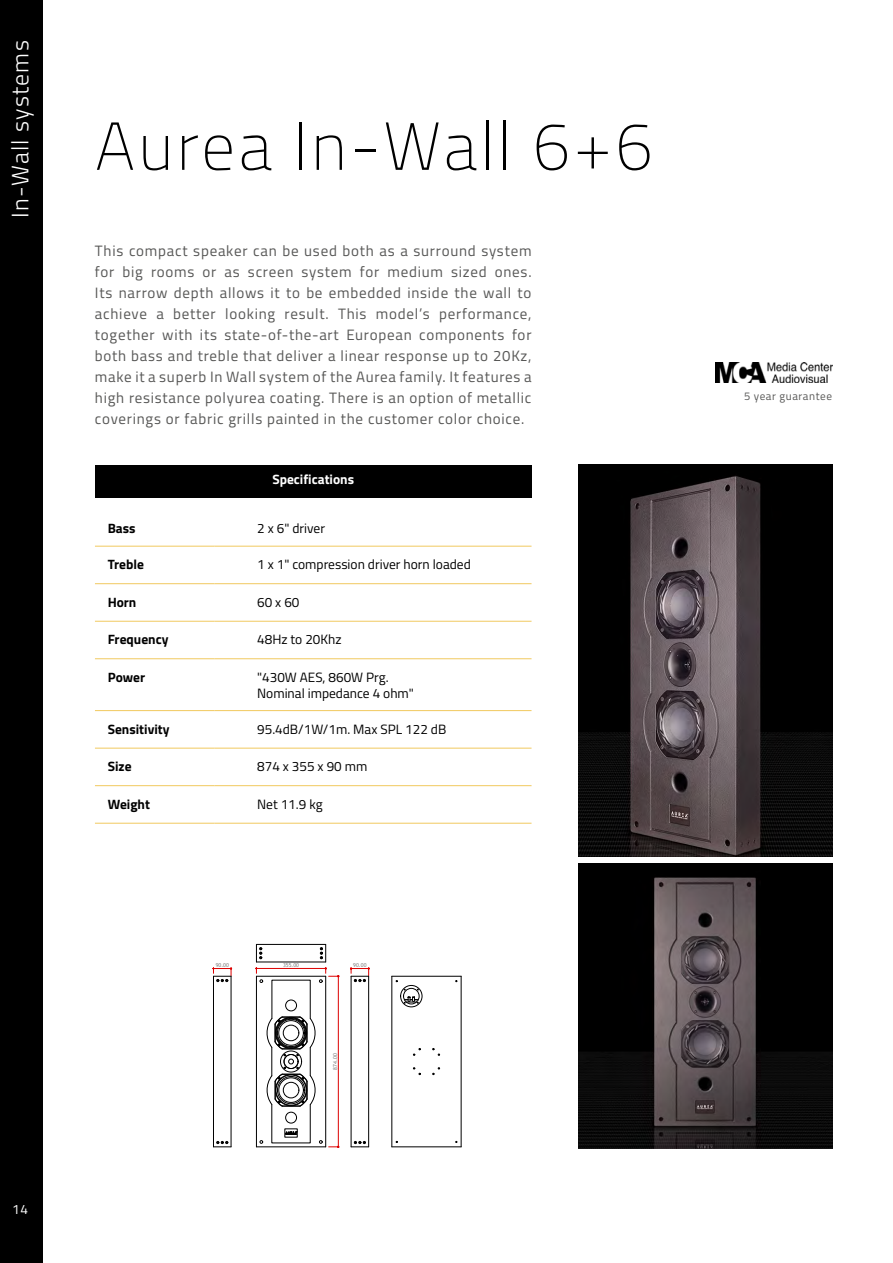
<style>
.page{position:relative;width:893px;height:1263px;background:#fff}
.page>*{position:absolute;margin:0;border:0;box-sizing:border-box;transform-origin:0 0}
.t1{font:100 67.65px "Titillium";letter-spacing:.05em;color:#000}
.t2{font:300 23.85px "Titillium";letter-spacing:.05em;color:#fff}
.t3{font:15px/21px "Titillium";letter-spacing:.05em;color:#575756;text-align:justify}
.t4{font:13.5px/16.2px "Titillium";color:#000}
.t5{font:700 13.5px "Titillium";color:#000}
.t6{font:700 13.5px "Titillium";color:#fff}
.t7{font:13.5px "Titillium";color:#fff}
.t8{font:11.25px "Titillium";letter-spacing:.05em;color:#575756}
.t9{font:5.4px "Trebuchet MS";color:#808080}
</style>
<div class="page">
<div style="left:0;top:0;width:43px;height:1263px;background:#000"></div>
<img style="left:578px;top:465px;width:254px;height:392px">
<img style="left:578px;top:863px;width:254px;height:285px">
<svg style="left:212px;top:943px;width:250px;height:205px"></svg>
<hr style="left:257px;top:968px;width:68px;height:1px;background:#d00">
<hr style="left:256px;top:962px;width:70px;height:1px;background:#000">
<hr style="left:256px;top:944px;width:70px;height:1px;background:#000">
<svg style="left:256px;top:944px;width:6px;height:18px"></svg>
<svg style="left:320px;top:944px;width:6px;height:18px"></svg>
<hr style="left:351px;top:976px;width:1px;height:171px;background:#000">
<hr style="left:368px;top:976px;width:1px;height:171px;background:#000">
<svg style="left:351px;top:968px;width:19px;height:14px"></svg>
<svg style="left:351px;top:1141px;width:18px;height:6px"></svg>
<hr style="left:325px;top:976px;width:1px;height:171px;background:#000">
<hr style="left:256px;top:1146px;width:70px;height:1px;background:#000">
<hr style="left:256px;top:976px;width:70px;height:1px;background:#000">
<hr style="left:256px;top:976px;width:1px;height:171px;background:#000">
<div style="left:285px;top:1000px;width:12px;height:11px;border:1px solid #000;border-radius:50%"></div>
<div style="left:285px;top:1112px;width:12px;height:11px;border:1px solid #000;border-radius:50%"></div>
<svg style="left:287px;top:1130px;width:8px;height:5px"></svg>
<div style="left:285px;top:1128px;width:12px;height:9px;border:1px solid #000"></div>
<svg style="left:265px;top:1017px;width:52px;height:90px"></svg>
<svg style="left:260px;top:979px;width:3px;height:4px"></svg>
<hr style="left:392px;top:976px;width:1px;height:171px;background:#000">
<hr style="left:392px;top:1146px;width:69px;height:1px;background:#000">
<hr style="left:392px;top:976px;width:69px;height:1px;background:#000">
<hr style="left:461px;top:976px;width:1px;height:171px;background:#000">
<svg style="left:432px;top:1067px;width:8px;height:8px"></svg>
<svg style="left:432px;top:1048px;width:8px;height:7px"></svg>
<svg style="left:413px;top:1048px;width:8px;height:7px"></svg>
<svg style="left:413px;top:1067px;width:8px;height:8px"></svg>
<div style="left:403px;top:988px;width:16px;height:16px;border:1px solid #000;border-radius:50%"></div>
<svg style="left:404px;top:996px;width:15px;height:7px"></svg>
<div style="left:400px;top:985px;width:22px;height:22px;border:1px solid #000;border-radius:50%"></div>
<hr style="left:338px;top:977px;width:1px;height:169px;background:#d00">
<svg style="left:319px;top:968px;width:20px;height:15px"></svg>
<svg style="left:329px;top:1146px;width:10px;height:2px"></svg>
<hr style="left:213px;top:976px;width:1px;height:171px;background:#000">
<hr style="left:231px;top:976px;width:1px;height:171px;background:#000">
<svg style="left:213px;top:968px;width:19px;height:14px"></svg>
<svg style="left:214px;top:1141px;width:17px;height:6px"></svg>
<div style="left:95px;top:465px;width:436px;height:33px;background:#000"></div>
<hr style="left:95px;top:546px;width:120px;height:1px;background:#f1c95f">
<hr style="left:215px;top:546px;width:316px;height:1px;background:#f1c95f">
<hr style="left:95px;top:583px;width:120px;height:1px;background:#f1c95f">
<hr style="left:215px;top:583px;width:316px;height:1px;background:#f1c95f">
<hr style="left:95px;top:621px;width:120px;height:1px;background:#f1c95f">
<hr style="left:215px;top:621px;width:316px;height:1px;background:#f1c95f">
<hr style="left:95px;top:658px;width:120px;height:1px;background:#f1c95f">
<hr style="left:215px;top:658px;width:316px;height:1px;background:#f1c95f">
<hr style="left:95px;top:710px;width:120px;height:1px;background:#f1c95f">
<hr style="left:215px;top:710px;width:316px;height:1px;background:#f1c95f">
<hr style="left:95px;top:748px;width:120px;height:1px;background:#f1c95f">
<hr style="left:215px;top:748px;width:316px;height:1px;background:#f1c95f">
<hr style="left:95px;top:785px;width:120px;height:1px;background:#f1c95f">
<hr style="left:215px;top:785px;width:316px;height:1px;background:#f1c95f">
<hr style="left:95px;top:823px;width:120px;height:1px;background:#f1c95f">
<hr style="left:215px;top:823px;width:316px;height:1px;background:#f1c95f">
<img style="left:716px;top:363px;width:116px;height:19px">
<h2 class="t2" style="left:3px;top:218px;width:179px;rotate:-90deg">In-Wall systems</h2>
<p class="t7" style="left:12px;top:1199px;width:17px">14</p>
<h1 class="t1" style="left:95px;top:98px;width:560px">Aurea In-Wall 6+6</h1>
<p class="t3" style="left:95px;top:240px;width:438px">This compact speaker can be used both as a surround system for big rooms or as screen system for medium sized ones.<br>Its narrow depth allows it to be embedded inside the wall to achieve a better looking result. This model’s performance, together with its state-of-the-art European components for both bass and treble that deliver a linear response up to 20Kz, make it a superb In Wall system of the Aurea family. It features a high resistance polyurea coating. There is an option of metallic coverings or fabric grills painted in the customer color choice.</p>
<p class="t6" style="left:272px;top:468px;width:83px">Specifications</p>
<p class="t5" style="left:108px;top:518px;width:29px">Bass</p>
<p class="t4" style="left:257px;top:520px;width:69px">2 x 6" driver</p>
<p class="t5" style="left:108px;top:554px;width:38px">Treble</p>
<p class="t4" style="left:257px;top:555px;width:215px">1 x 1" compression driver horn loaded</p>
<p class="t5" style="left:108px;top:591px;width:30px">Horn</p>
<p class="t4" style="left:257px;top:593px;width:44px">60 x 60</p>
<p class="t5" style="left:108px;top:629px;width:62px">Frequency</p>
<p class="t4" style="left:257px;top:631px;width:86px">48Hz to 20Khz</p>
<p class="t5" style="left:108px;top:667px;width:39px">Power</p>
<p class="t4" style="left:257px;top:668px;width:158px">"430W AES, 860W Prg.<br>Nominal impedance 4 ohm"</p>
<p class="t5" style="left:108px;top:718px;width:63px">Sensitivity</p>
<p class="t4" style="left:257px;top:720px;width:191px">95.4dB/1W/1m. Max SPL 122 dB</p>
<p class="t5" style="left:108px;top:756px;width:25px">Size</p>
<p class="t4" style="left:257px;top:757px;width:112px">874 x 355 x 90 mm</p>
<p class="t5" style="left:108px;top:793px;width:44px">Weight</p>
<p class="t4" style="left:257px;top:795px;width:67px">Net 11.9 kg</p>
<p class="t9" style="left:216px;top:962px;width:15px">90.00</p>
<p class="t9" style="left:283px;top:962px;width:18px">355.00</p>
<p class="t9" style="left:353px;top:962px;width:15px">90.00</p>
<p class="t9" style="left:332px;top:1069px;width:18px;rotate:-90deg">874.00</p>
<p class="t8" style="left:744px;top:388px;width:89px">5 year guarantee</p>
</div>
